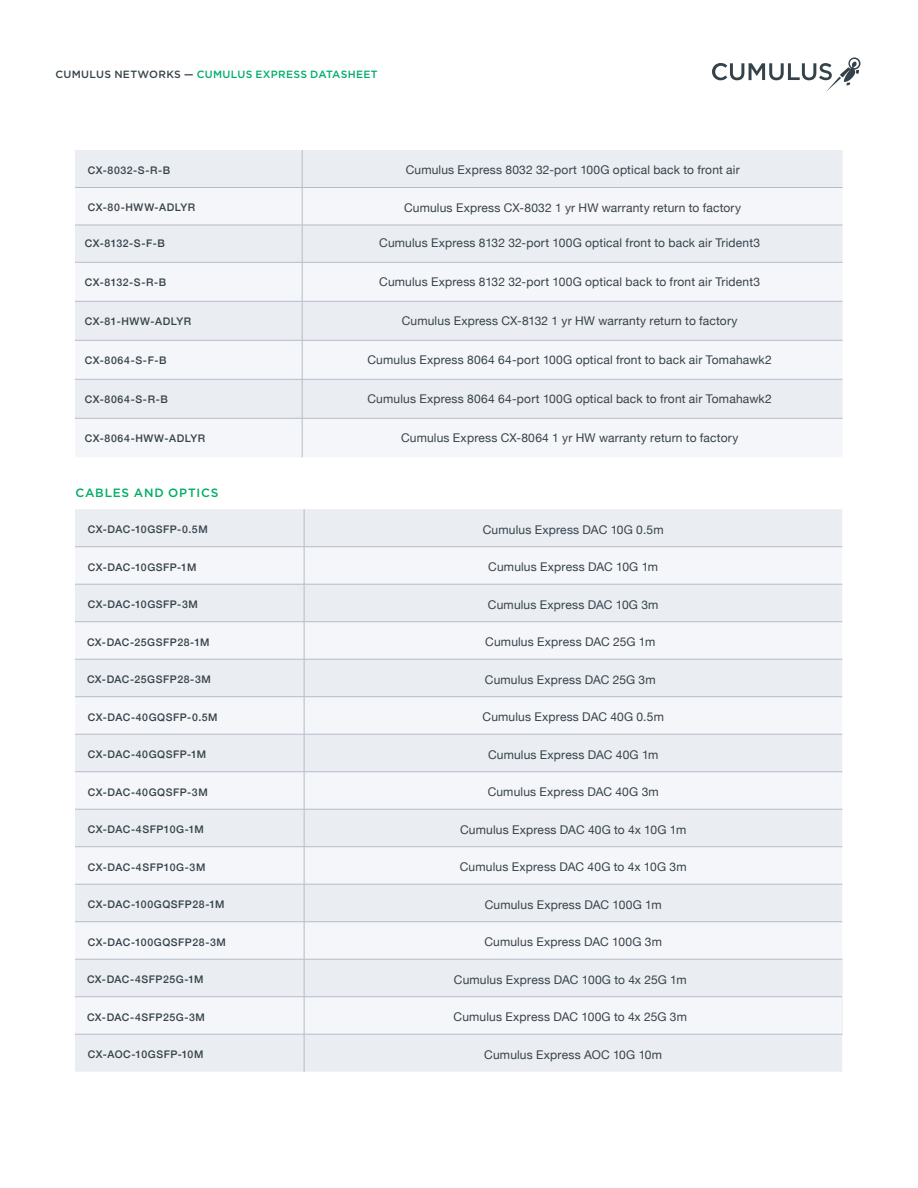
<style>
.page{position:relative;width:918px;height:1188px;background:#fff}
.page>*{position:absolute;margin:0;border:0;box-sizing:border-box;transform-origin:0 0}
.t1{font:12px "Helvetica Neue";letter-spacing:.015em;color:#36424a}
.t2{font:500 12px "Gotham";letter-spacing:.065em;color:#00ad69}
.t3{font:500 10.5px "Helvetica Neue";letter-spacing:.045em;color:#36424a}
.t4{font:500 10.5px "Gotham";letter-spacing:.03em;color:#00ad69}
.s1{color:#36424a}
</style>
<div class="page">
<svg style="left:712px;top:57px;width:149px;height:35px"></svg>
<svg style="left:75px;top:150px;width:768px;height:75px"></svg>
<div style="left:75px;top:226px;width:768px;height:36px;background:#eaedf2"></div>
<svg style="left:75px;top:263px;width:768px;height:194px;fill:#f5f6f9"></svg>
<hr style="left:302px;top:150px;width:1px;height:37px;background:#b5bdc9">
<hr style="left:302px;top:188px;width:1px;height:37px;background:#b5bdc9">
<hr style="left:75px;top:187px;width:227px;height:1px;background:#b5bcc8">
<hr style="left:302px;top:187px;width:541px;height:1px;background:#b5bcc8">
<hr style="left:75px;top:262px;width:227px;height:1px;background:#b5bdc9">
<hr style="left:302px;top:262px;width:541px;height:1px;background:#b5bdc9">
<hr style="left:302px;top:262px;width:1px;height:39px;background:#b5bdc9">
<hr style="left:302px;top:225px;width:541px;height:1px;background:#b5bdc9">
<hr style="left:75px;top:225px;width:227px;height:1px;background:#b5bdc9">
<hr style="left:302px;top:225px;width:1px;height:37px;background:#b5bdc9">
<hr style="left:75px;top:301px;width:227px;height:1px;background:#b5bdc9">
<hr style="left:302px;top:301px;width:541px;height:1px;background:#b5bdc9">
<hr style="left:302px;top:302px;width:1px;height:38px;background:#b5bdc9">
<hr style="left:75px;top:340px;width:227px;height:1px;background:#b5bdc9">
<hr style="left:302px;top:340px;width:541px;height:1px;background:#b5bdc9">
<hr style="left:302px;top:340px;width:1px;height:39px;background:#b5bdc9">
<hr style="left:75px;top:379px;width:227px;height:1px;background:#b5bdc9">
<hr style="left:302px;top:379px;width:541px;height:1px;background:#b5bdc9">
<hr style="left:302px;top:380px;width:1px;height:38px;background:#b5bdc9">
<hr style="left:75px;top:418px;width:227px;height:1px;background:#b5bdc9">
<hr style="left:302px;top:418px;width:541px;height:1px;background:#b5bdc9">
<hr style="left:302px;top:418px;width:1px;height:39px;background:#b5bdc9">
<div style="left:75px;top:509px;width:767px;height:563px;background:#eaedf2"></div>
<svg style="left:75px;top:547px;width:767px;height:412px;fill:#f5f6f9"></svg>
<div style="left:75px;top:997px;width:767px;height:37px;background:#f5f6f9"></div>
<hr style="left:304px;top:509px;width:1px;height:38px;background:#b5bdc9">
<hr style="left:304px;top:547px;width:1px;height:37px;background:#b5bdc9">
<hr style="left:75px;top:584px;width:229px;height:1px;background:#b5bdc9">
<hr style="left:304px;top:584px;width:538px;height:1px;background:#b5bdc9">
<hr style="left:304px;top:584px;width:1px;height:38px;background:#b5bdc9">
<hr style="left:304px;top:697px;width:1px;height:37px;background:#b5bdc9">
<hr style="left:75px;top:734px;width:229px;height:1px;background:#b5bdc9">
<hr style="left:304px;top:734px;width:538px;height:1px;background:#b5bdc9">
<hr style="left:304px;top:734px;width:1px;height:38px;background:#b5bdc9">
<hr style="left:75px;top:771px;width:229px;height:1px;background:#b5bdc9">
<hr style="left:304px;top:771px;width:538px;height:1px;background:#b5bdc9">
<hr style="left:304px;top:772px;width:1px;height:37px;background:#b5bdc9">
<hr style="left:75px;top:809px;width:229px;height:1px;background:#b5bdc9">
<hr style="left:304px;top:809px;width:538px;height:1px;background:#b5bdc9">
<hr style="left:304px;top:809px;width:1px;height:38px;background:#b5bdc9">
<hr style="left:75px;top:846px;width:229px;height:1px;background:#b5bdc9">
<hr style="left:304px;top:846px;width:538px;height:1px;background:#b5bdc9">
<hr style="left:304px;top:847px;width:1px;height:37px;background:#b5bdc9">
<hr style="left:75px;top:884px;width:229px;height:1px;background:#b5bdc9">
<hr style="left:304px;top:884px;width:538px;height:1px;background:#b5bdc9">
<hr style="left:304px;top:884px;width:1px;height:38px;background:#b5bdc9">
<hr style="left:75px;top:921px;width:229px;height:1px;background:#b5bdc9">
<hr style="left:304px;top:921px;width:538px;height:1px;background:#b5bdc9">
<hr style="left:304px;top:922px;width:1px;height:37px;background:#b5bdc9">
<hr style="left:304px;top:1034px;width:1px;height:38px;background:#b5bdc9">
<hr style="left:75px;top:546px;width:229px;height:1px;background:#b5bdc9">
<hr style="left:304px;top:546px;width:538px;height:1px;background:#b5bdc9">
<hr style="left:842px;top:959px;width:1px;height:38px;background:#eaedf2">
<hr style="left:842px;top:997px;width:1px;height:37px;background:#eaedf2">
<hr style="left:75px;top:959px;width:229px;height:1px;background:#b5bdc9">
<hr style="left:304px;top:959px;width:538px;height:1px;background:#b5bdc9">
<hr style="left:304px;top:959px;width:1px;height:38px;background:#b5bdc9">
<hr style="left:75px;top:996px;width:229px;height:1px;background:#b5bdc9">
<hr style="left:304px;top:996px;width:538px;height:1px;background:#b5bdc9">
<hr style="left:304px;top:997px;width:1px;height:37px;background:#b5bdc9">
<hr style="left:75px;top:1034px;width:229px;height:1px;background:#b5bdc9">
<hr style="left:304px;top:1034px;width:538px;height:1px;background:#b5bdc9">
<hr style="left:75px;top:621px;width:229px;height:1px;background:#b5bcc8">
<hr style="left:304px;top:621px;width:538px;height:1px;background:#b5bcc8">
<hr style="left:304px;top:622px;width:1px;height:37px;background:#b5bcc8">
<hr style="left:75px;top:659px;width:229px;height:1px;background:#b5bcc8">
<hr style="left:304px;top:659px;width:538px;height:1px;background:#b5bcc8">
<hr style="left:304px;top:659px;width:1px;height:38px;background:#b5bcc8">
<hr style="left:75px;top:696px;width:229px;height:1px;background:#b5bcc8">
<hr style="left:304px;top:696px;width:538px;height:1px;background:#b5bcc8">
<p class="t4" style="left:56px;top:68px;width:324px"><span class="s1">CUMULUS NETWORKS —</span> CUMULUS EXPRESS DATASHEET</p>
<p class="t3" style="left:88px;top:162px;width:84px">CX-8032-S-R-B</p>
<p class="t1" style="left:406px;top:162px;width:336px">Cumulus Express 8032 32-port 100G optical back to front air</p>
<p class="t3" style="left:88px;top:199px;width:109px">CX-80-HWW-ADLYR</p>
<p class="t1" style="left:404px;top:199px;width:339px">Cumulus Express CX-8032 1 yr HW warranty return to factory</p>
<p class="t3" style="left:85px;top:235px;width:81px">CX-8132-S-F-B</p>
<p class="t1" style="left:379px;top:234px;width:382px">Cumulus Express 8132 32-port 100G optical front to back air Trident3</p>
<p class="t3" style="left:85px;top:274px;width:83px">CX-8132-S-R-B</p>
<p class="t1" style="left:379px;top:273px;width:382px">Cumulus Express 8132 32-port 100G optical back to front air Trident3</p>
<p class="t3" style="left:85px;top:313px;width:108px">CX-81-HWW-ADLYR</p>
<p class="t1" style="left:402px;top:312px;width:337px">Cumulus Express CX-8132 1 yr HW warranty return to factory</p>
<p class="t3" style="left:85px;top:352px;width:83px">CX-8064-S-F-B</p>
<p class="t1" style="left:367px;top:351px;width:406px">Cumulus Express 8064 64-port 100G optical front to back air Tomahawk2</p>
<p class="t3" style="left:85px;top:391px;width:84px">CX-8064-S-R-B</p>
<p class="t1" style="left:367px;top:390px;width:406px">Cumulus Express 8064 64-port 100G optical back to front air Tomahawk2</p>
<p class="t3" style="left:85px;top:430px;width:122px">CX-8064-HWW-ADLYR</p>
<p class="t1" style="left:401px;top:429px;width:339px">Cumulus Express CX-8064 1 yr HW warranty return to factory</p>
<p class="t2" style="left:75px;top:485px;width:145px">CABLES AND OPTICS</p>
<p class="t3" style="left:88px;top:521px;width:121px">CX-DAC-10GSFP-0.5M</p>
<p class="t1" style="left:483px;top:521px;width:182px">Cumulus Express DAC 10G 0.5m</p>
<p class="t3" style="left:88px;top:558px;width:110px">CX-DAC-10GSFP-1M</p>
<p class="t1" style="left:488px;top:558px;width:171px">Cumulus Express DAC 10G 1m</p>
<p class="t3" style="left:88px;top:596px;width:111px">CX-DAC-10GSFP-3M</p>
<p class="t1" style="left:488px;top:596px;width:172px">Cumulus Express DAC 10G 3m</p>
<p class="t3" style="left:87px;top:633px;width:124px">CX-DAC-25GSFP28-1M</p>
<p class="t1" style="left:485px;top:633px;width:172px">Cumulus Express DAC 25G 1m</p>
<p class="t3" style="left:87px;top:671px;width:125px">CX-DAC-25GSFP28-3M</p>
<p class="t1" style="left:485px;top:671px;width:172px">Cumulus Express DAC 25G 3m</p>
<p class="t3" style="left:88px;top:708px;width:131px">CX-DAC-40GQSFP-0.5M</p>
<p class="t1" style="left:483px;top:708px;width:183px">Cumulus Express DAC 40G 0.5m</p>
<p class="t3" style="left:88px;top:746px;width:120px">CX-DAC-40GQSFP-1M</p>
<p class="t1" style="left:488px;top:746px;width:172px">Cumulus Express DAC 40G 1m</p>
<p class="t3" style="left:88px;top:783px;width:121px">CX-DAC-40GQSFP-3M</p>
<p class="t1" style="left:488px;top:783px;width:173px">Cumulus Express DAC 40G 3m</p>
<p class="t3" style="left:88px;top:821px;width:117px">CX-DAC-4SFP10G-1M</p>
<p class="t1" style="left:460px;top:821px;width:228px">Cumulus Express DAC 40G to 4x 10G 1m</p>
<p class="t3" style="left:88px;top:858px;width:119px">CX-DAC-4SFP10G-3M</p>
<p class="t1" style="left:460px;top:858px;width:228px">Cumulus Express DAC 40G to 4x 10G 3m</p>
<p class="t3" style="left:88px;top:896px;width:138px">CX-DAC-100GQSFP28-1M</p>
<p class="t1" style="left:485px;top:896px;width:178px">Cumulus Express DAC 100G 1m</p>
<p class="t3" style="left:88px;top:933px;width:139px">CX-DAC-100GQSFP28-3M</p>
<p class="t1" style="left:484px;top:933px;width:179px">Cumulus Express DAC 100G 3m</p>
<p class="t3" style="left:87px;top:971px;width:118px">CX-DAC-4SFP25G-1M</p>
<p class="t1" style="left:454px;top:971px;width:234px">Cumulus Express DAC 100G to 4x 25G 1m</p>
<p class="t3" style="left:87px;top:1008px;width:119px">CX-DAC-4SFP25G-3M</p>
<p class="t1" style="left:454px;top:1008px;width:235px">Cumulus Express DAC 100G to 4x 25G 3m</p>
<p class="t3" style="left:88px;top:1046px;width:117px">CX-AOC-10GSFP-10M</p>
<p class="t1" style="left:484px;top:1046px;width:179px">Cumulus Express AOC 10G 10m</p>
</div>
